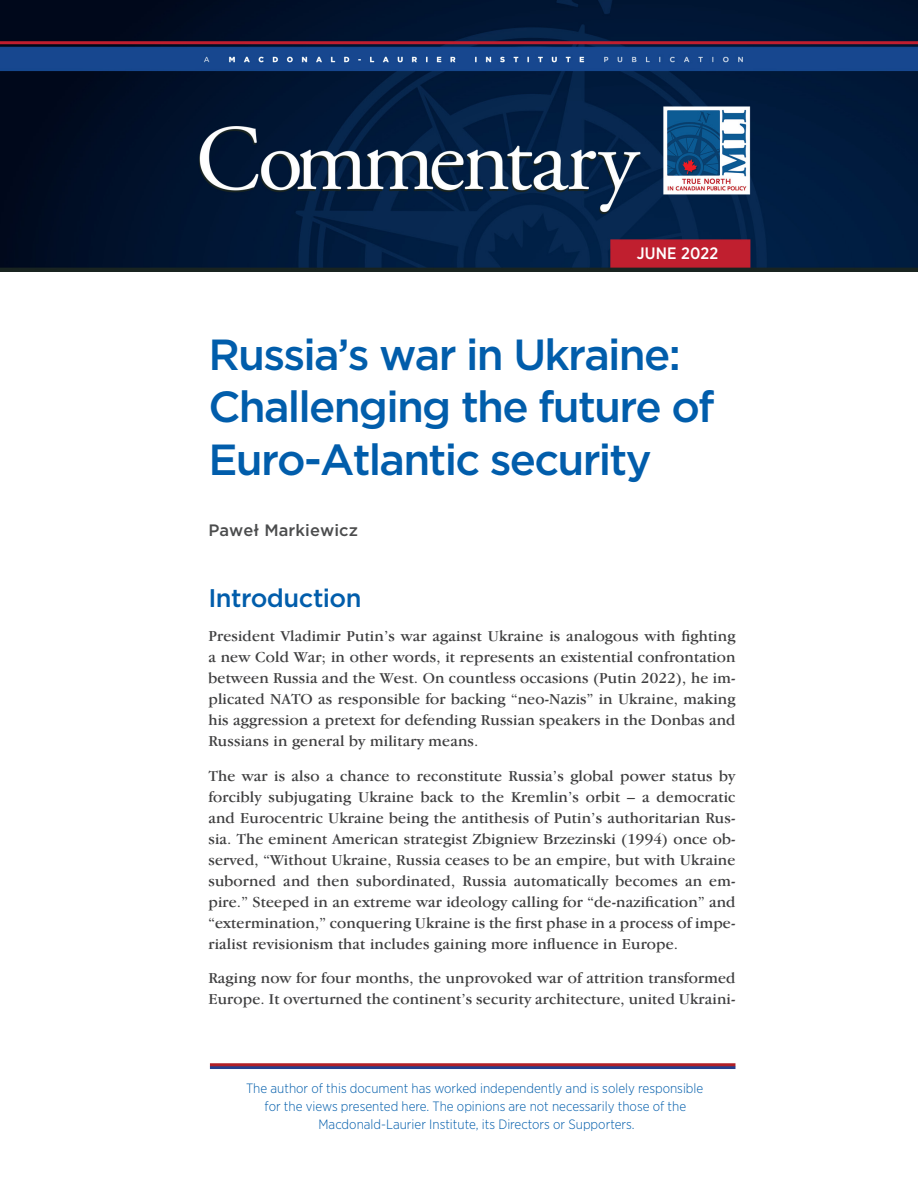
<style>
.page{position:relative;width:918px;height:1188px;background:#fff}
.page>*{position:absolute;margin:0;border:0;box-sizing:border-box;transform-origin:0 0}
.H-1{font:500 43.5px/52.5px "Gotham";letter-spacing:-.04em;color:#015dab}
.S-1{font:500 25.5px "Gotham";letter-spacing:-.02em;color:#015dab}
.Author_s_name{font:500 16.5px "Gotham";letter-spacing:.005em;color:#4b4c4d}
.t1{font:500 16.5px "Gotham Narrow";letter-spacing:.01em;color:#fff}
.Body_garamond_10_5_1{font:15.75px/21px "Garamond IT Cby BT";letter-spacing:.01em;color:#3e3e3f;text-align:justify}
.t2{font:300 13.5px/18px "Gotham Narrow";color:#015dab;text-align:center}
</style>
<div class="page">
<hr style="left:210px;top:1066px;width:525px;height:3px;background:#253f8e">
<hr style="left:210px;top:1063px;width:525px;height:3px;background:#b01f27">
<img style="left:0;top:0;width:918px;height:271px">
<p class="t1" style="left:637px;top:243px;width:83px">JUNE 2022</p>
<p class="H-1" style="left:208px;top:327px;width:508px">Russia’s war in Ukraine:<br>Challenging the future of<br>Euro-Atlantic security</p>
<p class="Author_s_name" style="left:208px;top:521px;width:151px">Paweł Markiewicz</p>
<p class="S-1" style="left:208px;top:583px;width:155px">Introduction</p>
<p class="Body_garamond_10_5_1" style="left:208px;top:625px;width:529px">President Vladimir Putin’s war against Ukraine is analogous with fighting a new Cold War; in other words, it represents an existential confrontation between Russia and the West. On countless occasions (Putin 2022), he im&shy;plicated NATO as responsible for backing “neo-Nazis” in Ukraine, making his aggression a pretext for defending Russian speakers in the Donbas and Russians in general by military means.</p>
<p class="Body_garamond_10_5_1" style="left:208px;top:765px;width:529px">The war is also a chance to reconstitute Russia’s global power status by forcibly subjugating Ukraine back to the Kremlin’s orbit – a democratic and Eurocentric Ukraine being the antithesis of Putin’s authoritarian Rus&shy;sia. The eminent American strategist Zbigniew Brzezinski (1994) once ob&shy;served, “Without Ukraine, Russia ceases to be an empire, but with Ukraine suborned and then subordinated, Russia automatically becomes an em&shy;pire.” Steeped in an extreme war ideology calling for “de-nazification” and “extermination,” conquering Ukraine is the first phase in a process of impe&shy;rialist revisionism that includes gaining more influence in Europe.</p>
<p class="Body_garamond_10_5_1" style="left:208px;top:967px;width:529px">Raging now for four months, the unprovoked war of attrition transformed<br>Europe. It overturned the continent’s security architecture, united Ukraini-</p>
<p class="t2" style="left:246px;top:1079px;width:459px">The author of this document has worked independently and is solely responsible for the views presented here. The opinions are not necessarily those of the<br>Macdonald-Laurier Institute, its Directors or Supporters.</p>
</div>
